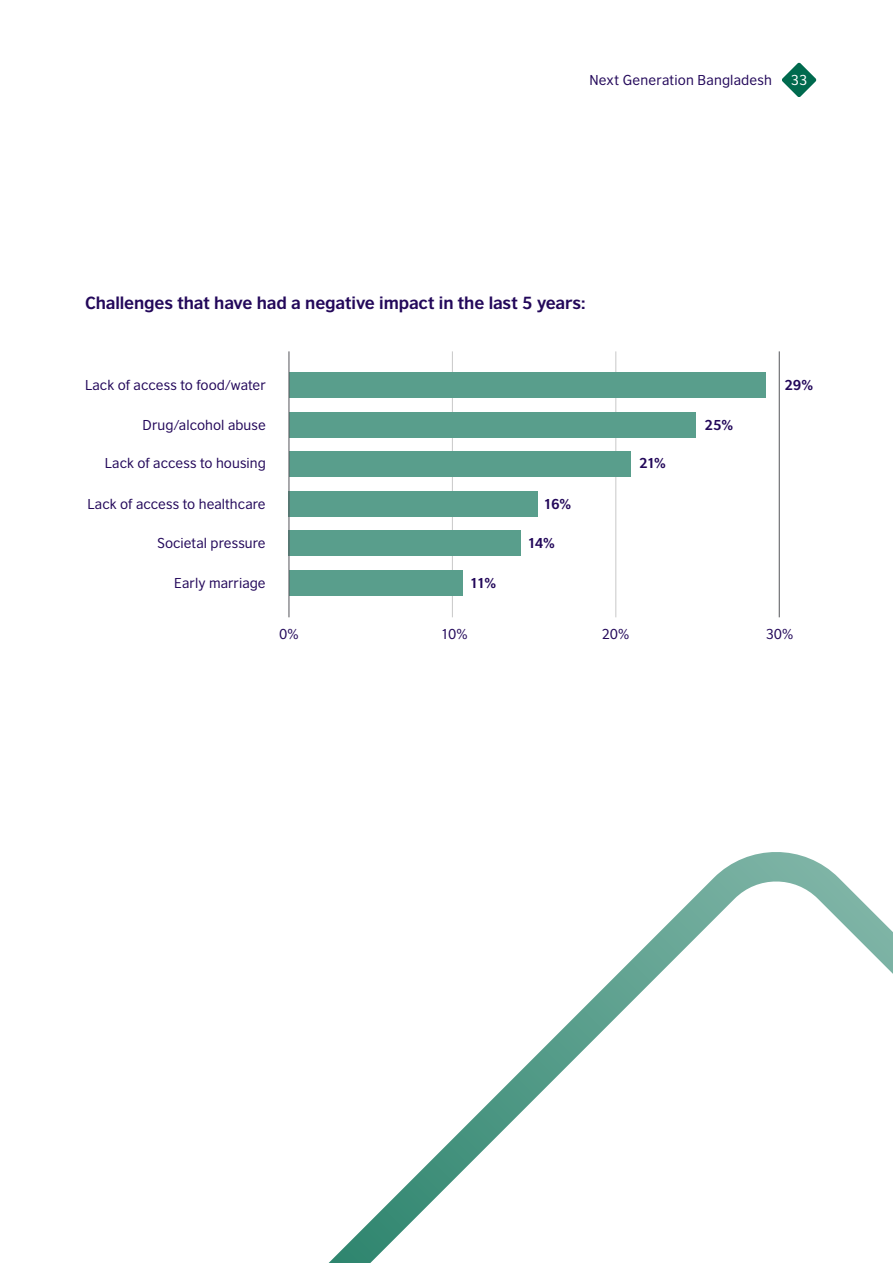
<style>
.page{position:relative;width:893px;height:1263px;background:#fff}
.page>*{position:absolute;margin:0;border:0;box-sizing:border-box;transform-origin:0 0}
.t1{font:700 16.5px "British Council Sans";letter-spacing:-.01em;color:#23085a}
.t2{font:13.5px "British Council Sans";letter-spacing:.005em;color:#23085a}
.t3{font:700 13.5px "British Council Sans";letter-spacing:-.07em;color:#23085a}
.t4{font:13.5px "British Council Sans";color:#fff}
</style>
<div class="page">
<svg style="left:782px;top:63px;width:34px;height:34px"></svg>
<hr style="left:452px;top:351px;width:1px;height:266px;background:#c8c8c8">
<hr style="left:615px;top:351px;width:1px;height:266px;background:#c8c8c8">
<hr style="left:779px;top:351px;width:1px;height:266px;background:#54555a">
<div style="left:289px;top:372px;width:476px;height:26px;background:#599e8c"></div>
<div style="left:289px;top:412px;width:407px;height:25px;background:#599e8c"></div>
<div style="left:289px;top:451px;width:341px;height:26px;background:#599e8c"></div>
<div style="left:289px;top:491px;width:249px;height:25px;background:#599e8c"></div>
<div style="left:289px;top:530px;width:232px;height:26px;background:#599e8c"></div>
<div style="left:289px;top:570px;width:173px;height:25px;background:#599e8c"></div>
<hr style="left:289px;top:351px;width:1px;height:266px;background:#54555a">
<svg style="left:328px;top:852px;width:565px;height:411px"></svg>
<p class="t2" style="left:589px;top:69px;width:184px">Next Generation Bangladesh</p>
<p class="t4" style="left:791px;top:69px;width:18px">33</p>
<p class="t1" style="left:85px;top:289px;width:502px">Challenges that have had a negative impact in the last 5 years:</p>
<p class="t2" style="left:85px;top:374px;width:182px">Lack of access to food/water</p>
<p class="t2" style="left:143px;top:413px;width:125px">Drug/alcohol abuse</p>
<p class="t2" style="left:105px;top:452px;width:162px">Lack of access to housing</p>
<p class="t2" style="left:88px;top:493px;width:180px">Lack of access to healthcare</p>
<p class="t2" style="left:157px;top:532px;width:110px">Societal pressure</p>
<p class="t2" style="left:174px;top:572px;width:93px">Early marriage</p>
<p class="t3" style="left:470px;top:571px;width:28px">11%</p>
<p class="t3" style="left:543px;top:492px;width:29px">16%</p>
<p class="t3" style="left:527px;top:531px;width:29px">14%</p>
<p class="t3" style="left:639px;top:451px;width:29px">21%</p>
<p class="t3" style="left:704px;top:413px;width:30px">25%</p>
<p class="t3" style="left:785px;top:373px;width:30px">29%</p>
<p class="t2" style="left:279px;top:623px;width:21px">0%</p>
<p class="t2" style="left:441px;top:623px;width:28px">10%</p>
<p class="t2" style="left:602px;top:623px;width:29px">20%</p>
<p class="t2" style="left:766px;top:623px;width:29px">30%</p>
</div>
